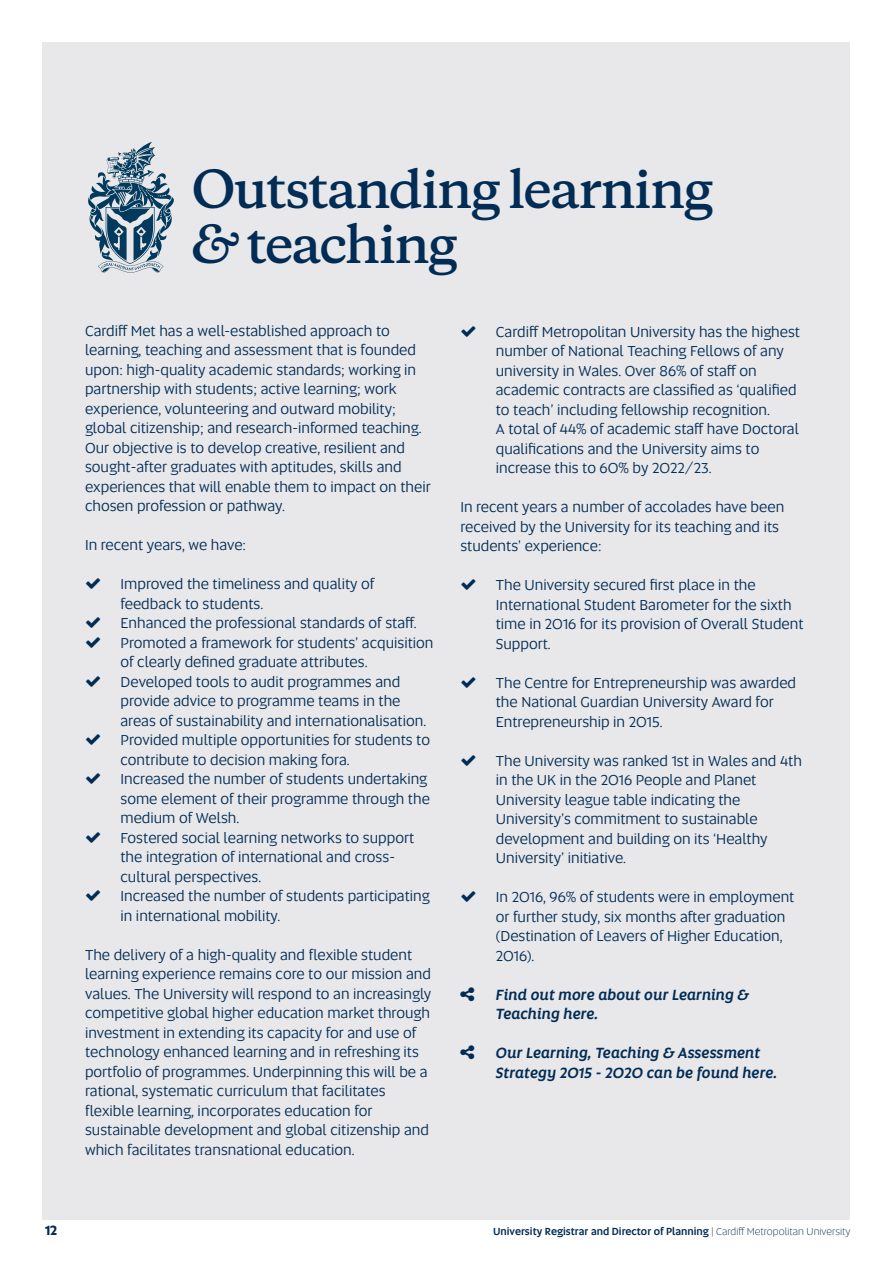
<style>
.page{position:relative;width:893px;height:1263px;background:#fff}
.page>*{position:absolute;margin:0;border:0;box-sizing:border-box;transform-origin:0 0}
.t1{font:600 49.5px/55.5px "Galaxie Copernicus";letter-spacing:-.04em;color:#002c55}
.t2{font:15px/19.5px "Altis";color:#002c55}
.t3{font:italic 500 15px/19.5px "Altis";color:#002c55}
.t4{font:700 13.5px "Altis";color:#002c55}
.t5{font:500 10.5px "Altis";color:#002c55}
.s1{font-style:italic}
.s2{font-weight:300}
</style>
<div class="page">
<div style="left:43px;top:43px;width:807px;height:1177px;background:#e8e7e9"></div>
<svg style="left:88px;top:142px;width:86px;height:131px"></svg>
<h1 class="t1" style="left:191px;top:163px;width:523px">Outstanding learning <span class="s1">&amp;</span> teaching</h1>
<p class="t2" style="left:85px;top:322px;width:347px">Cardiff Met has a well-established approach to learning, teaching and assessment that is founded upon: high-quality academic standards; working in partnership with students; active learning; work experience, volunteering and outward mobility; global citizenship; and research-informed teaching.<br>Our objective is to develop creative, resilient and sought-after graduates with aptitudes, skills and experiences that will enable them to impact on their chosen profession or pathway.</p>
<p class="t2" style="left:85px;top:536px;width:163px">In recent years, we have:</p>
<p class="t2" style="left:120px;top:575px;width:314px">Improved the timeliness and quality of feedback to students.<br>Enhanced the professional standards of staff.<br>Promoted a framework for students’ acquisition of clearly defined graduate attributes.<br>Developed tools to audit programmes and provide advice to programme teams in the areas of sustainability and internationalisation.<br>Provided multiple opportunities for students to contribute to decision making fora.<br>Increased the number of students undertaking some element of their programme through the medium of Welsh.<br>Fostered social learning networks to support the integration of international and cross&shy;cultural perspectives.<br>Increased the number of students participating in international mobility.</p>
<p class="t2" style="left:85px;top:946px;width:348px">The delivery of a high-quality and flexible student learning experience remains core to our mission and values. The University will respond to an increasingly competitive global higher education market through investment in extending its capacity for and use of technology enhanced learning and in refreshing its portfolio of programmes. Underpinning this will be a rational, systematic curriculum that facilitates flexible learning, incorporates education for sustainable development and global citizenship and which facilitates transnational education.</p>
<p class="t2" style="left:496px;top:323px;width:306px">Cardiff Metropolitan University has the highest number of National Teaching Fellows of any university in Wales. Over 86% of staff on academic contracts are classified as ‘qualified to teach’ including fellowship recognition.<br>A total of 44% of academic staff have Doctoral qualifications and the University aims to increase this to 60% by 2022/23.</p>
<p class="t2" style="left:460px;top:498px;width:325px">In recent years a number of accolades have been received by the University for its teaching and its students' experience:</p>
<p class="t2" style="left:496px;top:576px;width:309px">The University secured first place in the International Student Barometer for the sixth time in 2016 for its provision of Overall Student Support.</p>
<p class="t2" style="left:496px;top:674px;width:302px">The Centre for Entrepreneurship was awarded the National Guardian University Award for<br>Entrepreneurship in 2015.</p>
<p class="t2" style="left:496px;top:752px;width:308px">The University was ranked 1st in Wales and 4th in the UK in the 2016 People and Planet University league table indicating the University’s commitment to sustainable development and building on its ‘Healthy University’ initiative.</p>
<p class="t2" style="left:496px;top:888px;width:300px">In 2016, 96% of students were in employment or further study, six months after graduation (Destination of Leavers of Higher Education, 2016).</p>
<p class="t3" style="left:496px;top:986px;width:255px;text-indent:-35px">→ Find out more about our Learning &amp;<br>Teaching here.</p>
<p class="t3" style="left:496px;top:1044px;width:283px;text-indent:-35px">→ Our Learning, Teaching &amp; Assessment<br>Strategy 2015 - 2020 can be found here.</p>
<p class="t4" style="left:45px;top:1225px;width:14px">12</p>
<p class="t5" style="left:493px;top:1227px;width:359px">University Registrar and Director of Planning <span class="s2">| Cardiff Metropolitan University</span></p>
</div>
